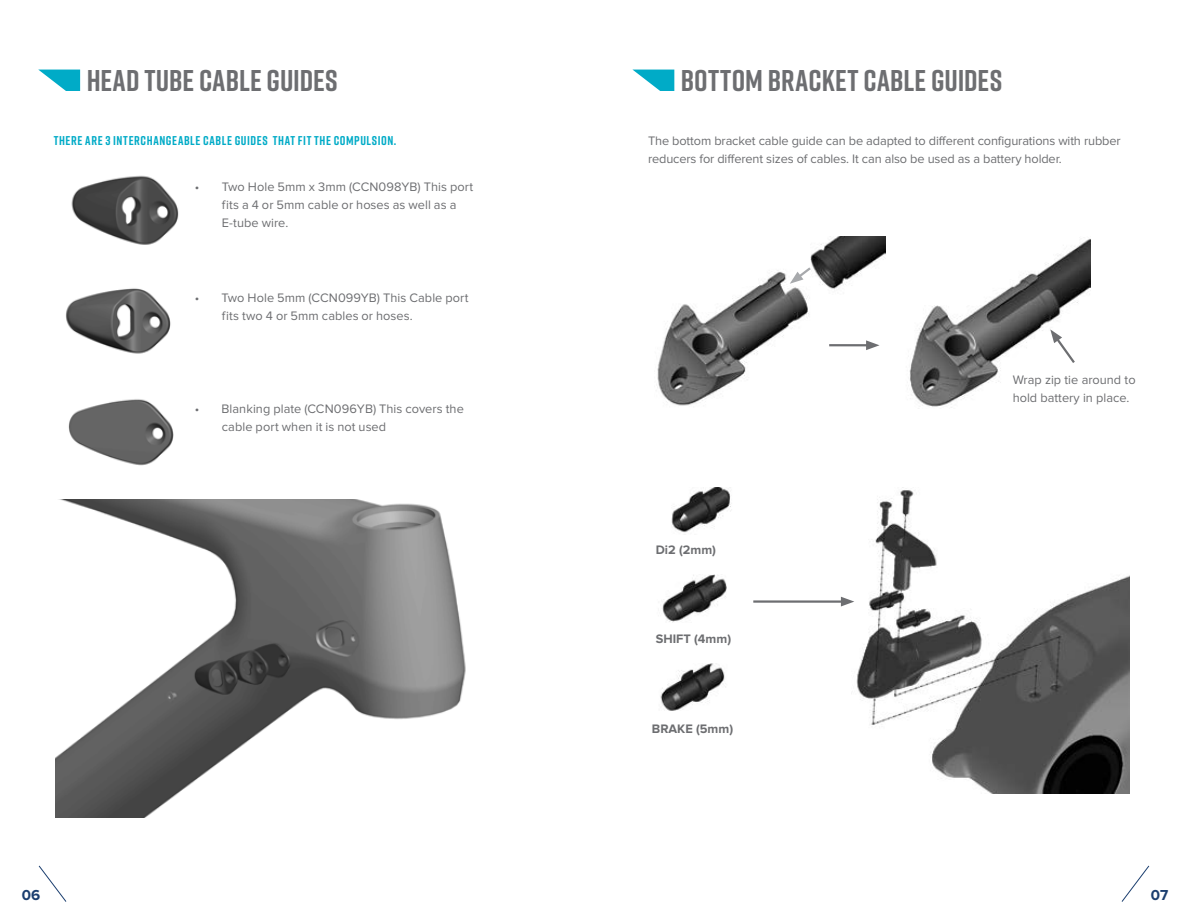
<style>
.page{position:relative;width:1188px;height:918px;background:#fff}
.page>*{position:absolute;margin:0;border:0;box-sizing:border-box;transform-origin:0 0}
.t1{font:700 30px "Rift";letter-spacing:.005em;color:#6d6e71}
.t2{font:700 15px "Proxima Nova";color:#1b3e6f}
.t3{font:12.75px/18px "Proxima Nova";color:#6d6e71}
.t4{font:700 12.75px "Rift";letter-spacing:.045em;color:#00abc7}
.t5{font:700 12.75px "Proxima Nova";color:#6d6e71}
</style>
<div class="page">
<svg style="left:1121px;top:865px;width:29px;height:37px"></svg>
<svg style="left:38px;top:865px;width:29px;height:37px"></svg>
<svg style="left:633px;top:70px;width:41px;height:21px"></svg>
<svg style="left:39px;top:70px;width:41px;height:21px"></svg>
<img style="left:55px;top:500px;width:411px;height:317px">
<img style="left:68px;top:399px;width:106px;height:67px">
<img style="left:71px;top:175px;width:108px;height:70px">
<img style="left:66px;top:288px;width:105px;height:66px">
<img style="left:856px;top:487px;width:274px;height:307px">
<img style="left:909px;top:238px;width:181px;height:170px">
<img style="left:657px;top:236px;width:229px;height:170px">
<img style="left:671px;top:487px;width:60px;height:46px">
<img style="left:662px;top:575px;width:65px;height:47px">
<img style="left:660px;top:663px;width:66px;height:48px">
<svg style="left:1050px;top:329px;width:27px;height:37px"></svg>
<hr style="left:829px;top:344px;width:41px;height:2px;background:#6d6e71">
<svg style="left:866px;top:340px;width:14px;height:10px"></svg>
<hr style="left:753px;top:600px;width:92px;height:3px;background:#6d6e71">
<svg style="left:841px;top:597px;width:13px;height:9px"></svg>
<svg style="left:790px;top:265px;width:23px;height:19px"></svg>
<h1 class="t1" style="left:87px;top:59px;width:253px">HEAD TUBE CABLE GUIDES</h1>
<h1 class="t1" style="left:681px;top:59px;width:323px">BOTTOM BRACKET CABLE GUIDES</h1>
<p class="t4" style="left:54px;top:131px;width:344px">THERE ARE 3 INTERCHANGEABLE CABLE GUIDES THAT FIT THE COMPULSION.</p>
<p class="t3" style="left:222px;top:178px;width:253px;text-indent:-27px">• Two Hole 5mm x 3mm (CCN098YB) This port fits a 4 or 5mm cable or hoses as well as a<br>E-tube wire.</p>
<p class="t3" style="left:222px;top:289px;width:248px;text-indent:-27px">• Two Hole 5mm (CCN099YB) This Cable port fits two 4 or 5mm cables or hoses.</p>
<p class="t3" style="left:222px;top:400px;width:244px;text-indent:-27px">• Blanking plate (CCN096YB) This covers the cable port when it is not used</p>
<p class="t3" style="left:648px;top:132px;width:474px">The bottom bracket cable guide can be adapted to different configurations with rubber reducers for different sizes of cables. It can also be used as a battery holder.</p>
<p class="t5" style="left:656px;top:543px;width:62px">Di2 (2mm)</p>
<p class="t5" style="left:656px;top:632px;width:77px">SHIFT (4mm)</p>
<p class="t5" style="left:652px;top:721px;width:83px">BRAKE (5mm)</p>
<p class="t3" style="left:1013px;top:371px;width:124px">Wrap zip tie around to hold battery in place.</p>
<p class="t2" style="left:22px;top:886px;width:20px">06</p>
<p class="t2" style="left:1151px;top:886px;width:19px">07</p>
</div>
